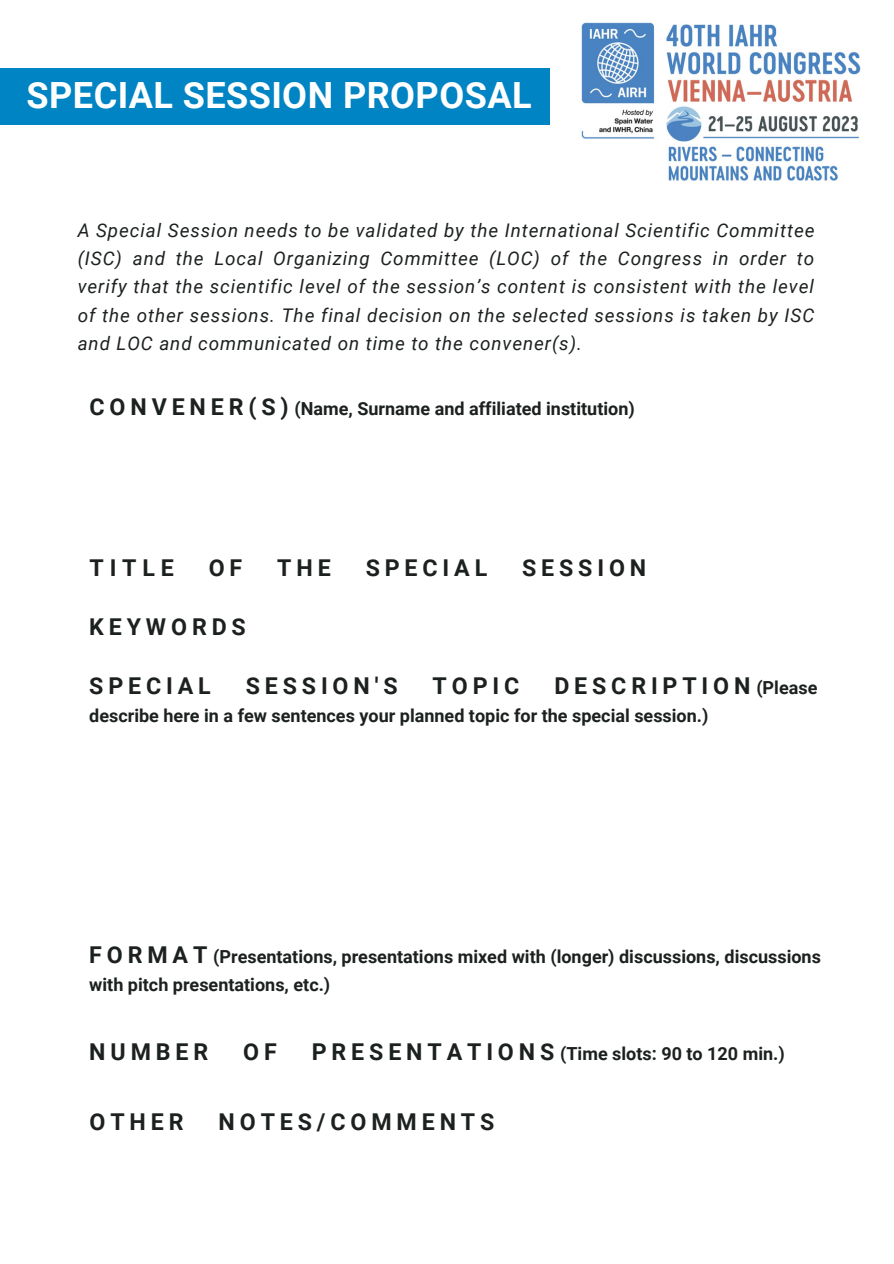
<style>
.page{position:relative;width:894px;height:1264px;background:#fff}
.page>*{position:absolute;margin:0;border:0;box-sizing:border-box;transform-origin:0 0}
.t1{font:700 36.15px "Roboto";letter-spacing:.01em;color:#fff}
.t2{font:700 23.25px "Roboto";letter-spacing:.21em;color:#1c2120}
.t3{font:italic 18.75px/28.2px "Roboto";letter-spacing:.05em;color:#1c2120;text-align:justify}
.t4{font:700 18px/27.8px "Roboto";color:#1c2120}
.s1{font-size:23.25px}
.s2{font-size:18px}
.s3{font-style:inherit}
</style>
<div class="page">
<div style="left:0;top:68px;width:695px;height:57px;background:#0084c3"></div>
<img style="left:550px;top:22px;width:311px;height:159px">
<h1 class="t1" style="left:27px;top:75px;width:506px">SPECIAL SESSION PROPOSAL</h1>
<p class="t3" style="left:78px;top:217px;width:738px">A Special Session needs to be validated by the International Scientific Committee (ISC) and the Local Organizing Committee (LOC) of the Congress in order to verify that the scientific level of the session’s content is consistent with the level of the other sessions. The final decision on the selected sessions is taken by ISC and LOC and communicated on time to the convener(s).</p>
<p class="t4" style="left:89px;top:394px;width:546px"><span class="s1">C O N V E N E R ( S )</span> (Name, Surname and affiliated institution)</p>
<p class="t2" style="left:89px;top:551px;width:86px">T I T L E</p>
<p class="t2" style="left:208px;top:554px;width:35px">OF</p>
<p class="t2" style="left:277px;top:554px;width:55px">THE</p>
<p class="t2" style="left:365px;top:554px;width:123px">SPECIAL</p>
<p class="t2" style="left:522px;top:554px;width:126px">SESSION</p>
<p class="t2" style="left:89px;top:613px;width:158px">KEYWORDS</p>
<p class="t2" style="left:89px;top:673px;width:123px">SPECIAL</p>
<p class="t2" style="left:246px;top:673px;width:153px">SESSION'S</p>
<p class="t2" style="left:432px;top:673px;width:88px">TOPIC</p>
<p class="t2" style="left:554px;top:673px;width:264px">DESCRIPTION <span class="s2">(Please</span></p>
<p class="t4" style="left:89px;top:701px;width:620px">describe here in a few sentences your planned topic for the special session.)</p>
<p class="t4" style="left:89px;top:942px;width:733px"><span class="s1">F O R M A T</span> (Presentations, presentations mixed with (longer) discussions, discussions with pitch presentations, etc.)</p>
<p class="t2" style="left:89px;top:1038px;width:120px">NUMBER</p>
<p class="t2" style="left:243px;top:1038px;width:35px">OF</p>
<p class="t4" style="left:312px;top:1039px;width:474px"><span class="s1">P R E S E N T A T I O N</span> <span class="s1">S</span> (Time slots<span class="s3">:</span> 90 <span class="s3">to</span> 1<span class="s3">2</span>0 min.)</p>
<p class="t2" style="left:89px;top:1108px;width:95px">OTHER</p>
<p class="t2" style="left:218px;top:1108px;width:277px">NOTES/COMMENTS</p>
</div>
